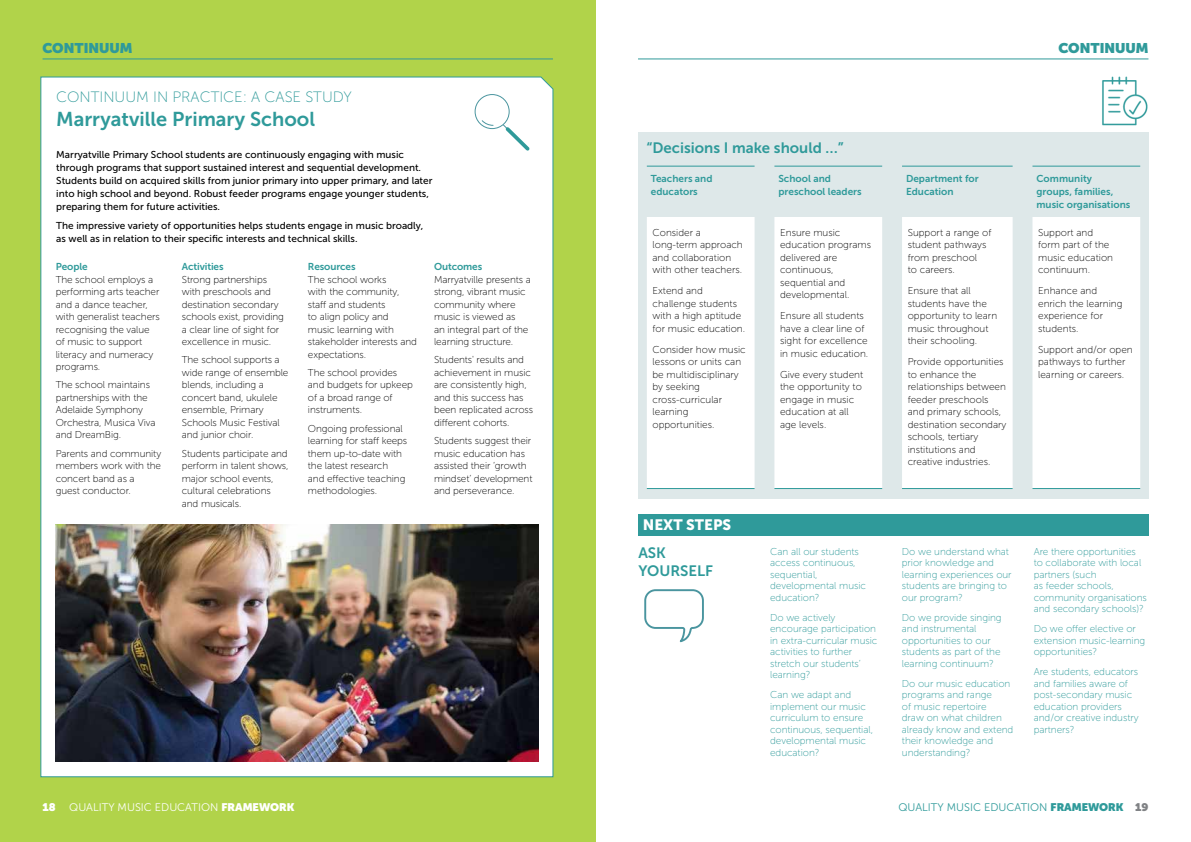
<style>
.page{position:relative;width:1191px;height:842px;background:#fff}
.page>*{position:absolute;margin:0;border:0;box-sizing:border-box;transform-origin:0 0}
.t1{font:20px "Museo Sans 700";color:#2f9a9a}
.t2{font:15px/18px "Museo Sans 700";color:#2f9a9a}
.t3{font:15px "Museo Sans 100";color:#2f9a9a}
.t4{font:15px "Museo Sans 900";color:#fff}
.t5{font:900 14px "Museo Sans Display";color:#2f9a9a}
.t6{font:11px "Museo Sans 300";color:#fff}
.t7{font:11px "Museo Sans 300";color:#2f9a9a}
.t8{font:10px/12.5px "Museo Sans 100";letter-spacing:-.01em;color:#000}
.t9{font:10px/11.5px "Museo Sans 100";letter-spacing:-.005em;color:#2f9a9a}
.t10{font:10px/13px "Museo Sans 500";color:#000}
.t11{font:10px/13px "Museo Sans 700";color:#2f9a9a}
.s1{font-family:"Museo Sans Display";font-weight:900}
.s2{font-family:"Museo Sans Display";font-weight:900;color:#808285}
</style>
<div class="page">
<div style="left:0;top:0;width:595px;height:842px;background:#b1d34a"></div>
<div style="left:638px;top:132px;width:510px;height:367px;background:#dee8e9"></div>
<hr style="left:43px;top:59px;width:510px;height:1px;background:#2f9a9a">
<hr style="left:638px;top:59px;width:510px;height:1px;background:#2f9a9a">
<div style="left:40px;top:76px;width:514px;height:702px;background:#fff"></div>
<div style="left:474px;top:94px;width:35px;height:35px;border:1px solid #4a959f;border-radius:50%"></div>
<svg style="left:481px;top:119px;width:13px;height:7px"></svg>
<svg style="left:502px;top:124px;width:28px;height:27px"></svg>
<svg style="left:647px;top:217px;width:493px;height:271px;background:#fbfcfc"></svg>
<hr style="left:647px;top:166px;width:107px;height:1px;background:#2f9a9a">
<hr style="left:774px;top:166px;width:108px;height:1px;background:#2f9a9a">
<hr style="left:902px;top:166px;width:110px;height:1px;background:#2f9a9a">
<hr style="left:1032px;top:166px;width:108px;height:1px;background:#2f9a9a">
<hr style="left:647px;top:488px;width:107px;height:1px;background:#2f9a9a">
<hr style="left:774px;top:488px;width:108px;height:1px;background:#2f9a9a">
<hr style="left:902px;top:488px;width:110px;height:1px;background:#2f9a9a">
<hr style="left:1032px;top:488px;width:108px;height:1px;background:#2f9a9a">
<img style="left:1102px;top:76px;width:46px;height:50px">
<img style="left:55px;top:525px;width:484px;height:236px">
<div style="left:638px;top:514px;width:510px;height:21px;background:#2f9a9a"></div>
<svg style="left:644px;top:589px;width:60px;height:54px"></svg>
<h3 class="t5" style="left:43px;top:40px;width:91px">CONTINUUM</h3>
<h3 class="t5" style="left:1058px;top:40px;width:91px">CONTINUUM</h3>
<h2 class="t3" style="left:56px;top:89px;width:297px">CONTINUUM IN PRACTICE: A CASE STUDY</h2>
<h1 class="t1" style="left:56px;top:108px;width:260px">Marryatville Primary School</h1>
<p class="t10" style="left:56px;top:148px;width:378px">Marryatville Primary School students are continuously engaging with music through programs that support sustained interest and sequential development.<br>Students build on acquired skills from junior primary into upper primary, and later into high school and beyond. Robust feeder programs engage younger students, preparing them for future activities.</p>
<p class="t10" style="left:56px;top:219px;width:368px">The impressive variety of opportunities helps students engage in music broadly, as well as in relation to their specific interests and technical skills.</p>
<p class="t11" style="left:56px;top:260px;width:33px">People</p>
<p class="t8" style="left:56px;top:273px;width:105px">The school employs a performing arts teacher and a dance teacher, with generalist teachers recognising the value of music to support literacy and numeracy programs.</p>
<p class="t8" style="left:56px;top:379px;width:101px">The school maintains partnerships with the<br>Adelaide Symphony<br>Orchestra, Musica Viva and DreamBig.</p>
<p class="t8" style="left:56px;top:447px;width:107px">Parents and community members work with the concert band as a guest conductor.</p>
<h2 class="t2" style="left:646px;top:139px;width:199px">“Decisions I make should …”</h2>
<p class="t11" style="left:651px;top:172px;width:63px">Teachers and educators</p>
<p class="t11" style="left:778px;top:172px;width:85px">School and preschool leaders</p>
<p class="t11" style="left:906px;top:172px;width:74px">Department for<br>Education</p>
<p class="t11" style="left:1036px;top:172px;width:95px">Community<br>groups, families, music organisations</p>
<p class="t8" style="left:652px;top:226px;width:92px">Consider a long-term approach and collaboration with other teachers.</p>
<p class="t8" style="left:652px;top:285px;width:94px">Extend and challenge students with a high aptitude for music education.</p>
<p class="t8" style="left:652px;top:343px;width:95px">Consider how music lessons or units can be multidisciplinary by seeking cross-curricular learning opportunities.</p>
<p class="t8" style="left:1038px;top:226px;width:76px">Support and form part of the music education continuum.</p>
<p class="t8" style="left:1038px;top:285px;width:86px">Enhance and enrich the learning experience for students.</p>
<p class="t8" style="left:1038px;top:343px;width:96px">Support and/or open pathways to further learning or careers.</p>
<p class="t8" style="left:907px;top:226px;width:85px">Support a range of student pathways from preschool<br>to careers.</p>
<p class="t8" style="left:907px;top:285px;width:91px">Ensure that all students have the opportunity to learn music throughout their schooling.</p>
<p class="t8" style="left:907px;top:356px;width:100px">Provide opportunities to enhance the relationships between feeder preschools and primary schools, destination secondary schools, tertiary institutions and creative industries.</p>
<p class="t8" style="left:780px;top:226px;width:92px">Ensure music education programs delivered are continuous, sequential and developmental.</p>
<p class="t8" style="left:780px;top:310px;width:90px">Ensure all students have a clear line of sight for excellence in music education.</p>
<p class="t8" style="left:780px;top:368px;width:85px">Give every student the opportunity to engage in music education at all age levels.</p>
<p class="t11" style="left:434px;top:260px;width:50px">Outcomes</p>
<p class="t8" style="left:434px;top:273px;width:98px">Marryatville presents a strong, vibrant music community where music is viewed as<br>an integral part of the learning structure.</p>
<p class="t8" style="left:434px;top:354px;width:101px">Students' results and achievement in music are consistently high, and this success has been replicated across different cohorts.</p>
<p class="t8" style="left:434px;top:434px;width:100px">Students suggest their music education has assisted their ‘growth mindset’ development and perseverance.</p>
<p class="t11" style="left:182px;top:260px;width:43px">Activities</p>
<p class="t8" style="left:182px;top:273px;width:104px">Strong partnerships with preschools and destination secondary schools exist, providing a clear line of sight for excellence in music.</p>
<p class="t8" style="left:182px;top:354px;width:108px">The school supports a wide range of ensemble blends, including a concert band, ukulele ensemble, Primary<br>Schools Music Festival and junior choir.</p>
<p class="t8" style="left:182px;top:447px;width:108px">Students participate and perform in talent shows, major school events, cultural celebrations and musicals.</p>
<p class="t11" style="left:308px;top:260px;width:49px">Resources</p>
<p class="t8" style="left:308px;top:273px;width:111px">The school works<br>with the community, staff and students<br>to align policy and music learning with stakeholder interests and expectations.</p>
<p class="t8" style="left:308px;top:366px;width:106px">The school provides and budgets for upkeep of a broad range of instruments.</p>
<p class="t8" style="left:308px;top:422px;width:101px">Ongoing professional learning for staff keeps them up-to-date with the latest research and effective teaching methodologies.</p>
<h2 class="t4" style="left:643px;top:516px;width:90px">NEXT STEPS</h2>
<h2 class="t2" style="left:638px;top:544px;width:76px">ASK<br>YOURSELF</h2>
<p class="t9" style="left:770px;top:545px;width:97px">Can all our students access continuous, sequential, developmental music education?</p>
<p class="t9" style="left:770px;top:611px;width:109px">Do we actively encourage participation in extra-curricular music activities to further stretch our students’ learning?</p>
<p class="t9" style="left:770px;top:689px;width:105px">Can we adapt and implement our music curriculum to ensure continuous, sequential, developmental music education?</p>
<p class="t9" style="left:902px;top:545px;width:111px">Do we understand what prior knowledge and learning experiences our students are bringing to our program?</p>
<p class="t9" style="left:902px;top:611px;width:101px">Do we provide singing and instrumental opportunities to our students as part of the learning continuum?</p>
<p class="t9" style="left:902px;top:677px;width:113px">Do our music education programs and range<br>of music repertoire<br>draw on what children already know and extend their knowledge and understanding?</p>
<p class="t9" style="left:1033px;top:545px;width:115px">Are there opportunities to collaborate with local partners (such<br>as feeder schools, community organisations and secondary schools)?</p>
<p class="t9" style="left:1033px;top:623px;width:113px">Do we offer elective or extension music-learning opportunities?</p>
<p class="t9" style="left:1033px;top:666px;width:106px">Are students, educators and families aware of post-secondary music education providers and/or creative industry partners?</p>
<p class="t6" style="left:43px;top:801px;width:253px"><span class="s1">18</span> QUALITY MUSIC EDUCATION <span class="s1">FRAMEWORK</span></p>
<p class="t7" style="left:898px;top:801px;width:252px">QUALITY MUSIC EDUCATION <span class="s1">FRAMEWORK</span> <span class="s2">19</span></p>
</div>
